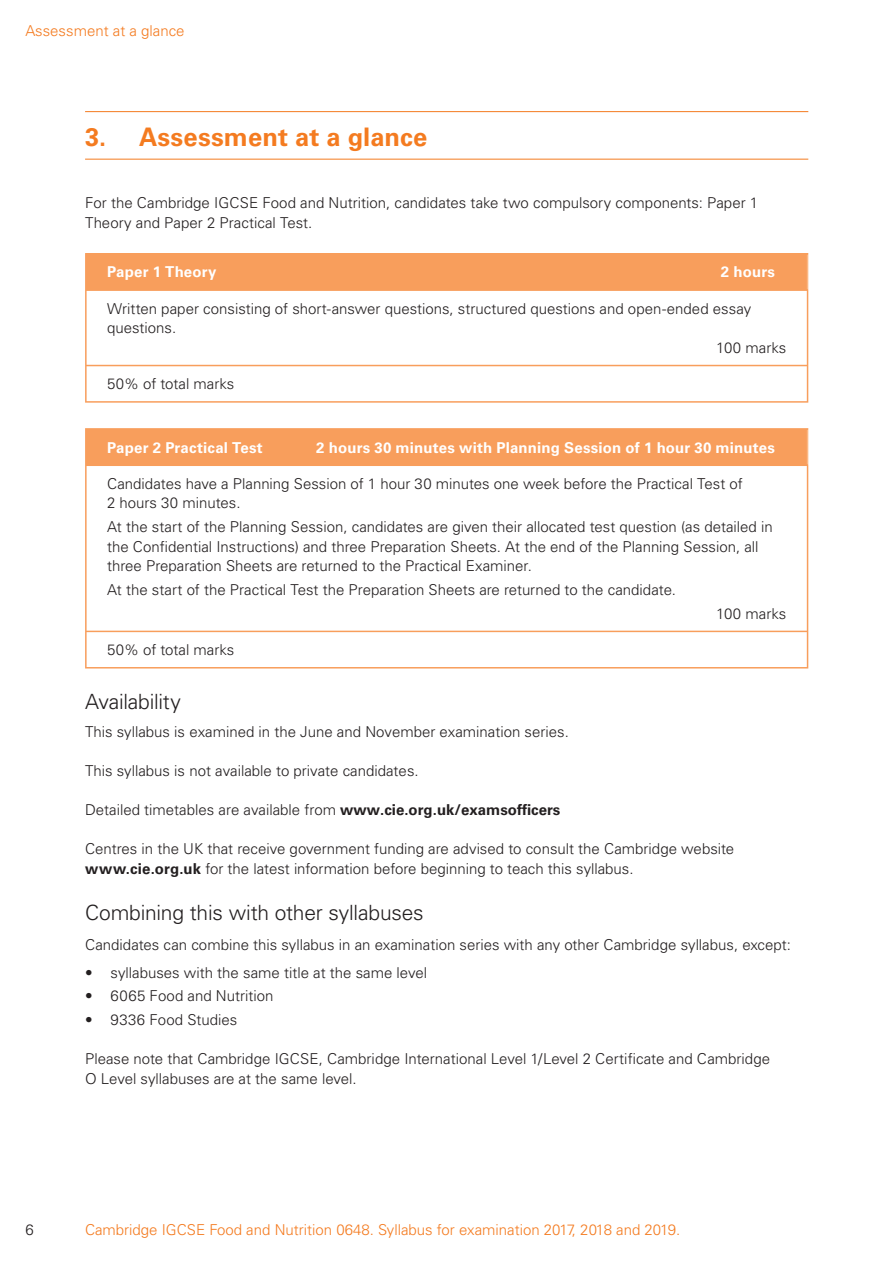
<style>
.page{position:relative;width:893px;height:1263px;background:#fff}
.page>*{position:absolute;margin:0;border:0;box-sizing:border-box;transform-origin:0 0}
.t1{font:700 25.5px "Univers LT Std";letter-spacing:.005em;color:#f47b20}
.t2{font:300 21px "Univers LT Std";letter-spacing:-.01em;color:#231f20}
.t3{font:300 15px/19.5px "Univers LT Std";color:#231f20}
.t4{font:300 15px "Univers LT Std";color:#f47b20}
.t5{font:700 15px "Univers LT Std";letter-spacing:.01em;color:#fff}
.s1{font-weight:700}
</style>
<div class="page">
<hr style="left:85px;top:111px;width:723px;height:1px;background:#f47b20">
<hr style="left:85px;top:159px;width:723px;height:1px;background:#f47b20">
<div style="left:86px;top:254px;width:721px;height:36px;background:#f89e5c"></div>
<hr style="left:806px;top:255px;width:2px;height:34px;background:#fbb884">
<hr style="left:85px;top:291px;width:2px;height:74px;background:#f89e5c">
<hr style="left:806px;top:291px;width:2px;height:74px;background:#f89e5c">
<hr style="left:85px;top:253px;width:723px;height:2px;background:#f89e5c">
<hr style="left:85px;top:255px;width:2px;height:34px;background:#f89e5c">
<hr style="left:85px;top:289px;width:723px;height:2px;background:#f89e5c">
<hr style="left:85px;top:365px;width:723px;height:1px;background:#f89e5c">
<hr style="left:85px;top:366px;width:2px;height:35px;background:#f89e5c">
<hr style="left:806px;top:366px;width:2px;height:35px;background:#f89e5c">
<hr style="left:85px;top:401px;width:723px;height:2px;background:#f89e5c">
<div style="left:86px;top:429px;width:721px;height:36px;background:#f89e5c"></div>
<hr style="left:806px;top:430px;width:2px;height:35px;background:#fbb884">
<hr style="left:85px;top:466px;width:2px;height:165px;background:#f89e5c">
<hr style="left:806px;top:466px;width:2px;height:165px;background:#f89e5c">
<hr style="left:85px;top:428px;width:723px;height:2px;background:#f89e5c">
<hr style="left:85px;top:430px;width:2px;height:35px;background:#f89e5c">
<hr style="left:85px;top:465px;width:723px;height:1px;background:#f89e5c">
<hr style="left:85px;top:631px;width:723px;height:1px;background:#f89e5c">
<hr style="left:85px;top:632px;width:2px;height:35px;background:#f89e5c">
<hr style="left:806px;top:632px;width:2px;height:35px;background:#f89e5c">
<hr style="left:85px;top:667px;width:723px;height:2px;background:#f89e5c">
<p class="t4" style="left:26px;top:26px;width:160px">Assessment at a glance</p>
<h1 class="t1" style="left:85px;top:128px;width:344px">3. Assessment at a glance</h1>
<p class="t3" style="left:85px;top:195px;width:674px">For the Cambridge IGCSE Food and Nutrition, candidates take two compulsory components: Paper 1<br>Theory and Paper 2 Practical Test.</p>
<p class="t5" style="left:107px;top:267px;width:111px">Paper 1 Theory</p>
<p class="t5" style="left:721px;top:267px;width:56px">2 hours</p>
<p class="t3" style="left:107px;top:300px;width:645px">Written paper consisting of short-answer questions, structured questions and open-ended essay</p>
<p class="t3" style="left:107px;top:320px;width:71px">questions.</p>
<p class="t3" style="left:716px;top:339px;width:72px">100 marks</p>
<p class="t3" style="left:107px;top:376px;width:129px">50% of total marks</p>
<p class="t5" style="left:107px;top:442px;width:157px">Paper 2 Practical Test</p>
<p class="t5" style="left:316px;top:442px;width:460px">2 hours 30 minutes with Planning Session of 1 hour 30 minutes</p>
<p class="t3" style="left:107px;top:476px;width:637px">Candidates have a Planning Session of 1 hour 30 minutes one week before the Practical Test of<br>2 hours 30 minutes.</p>
<p class="t3" style="left:107px;top:519px;width:667px">At the start of the Planning Session, candidates are given their allocated test question (as detailed in the Confidential Instructions) and three Preparation Sheets. At the end of the Planning Session, all three Preparation Sheets are returned to the Practical Examiner.</p>
<p class="t3" style="left:107px;top:582px;width:570px">At the start of the Practical Test the Preparation Sheets are returned to the candidate.</p>
<p class="t3" style="left:716px;top:605px;width:72px">100 marks</p>
<p class="t3" style="left:107px;top:642px;width:129px">50% of total marks</p>
<h2 class="t2" style="left:85px;top:694px;width:97px">Availability</h2>
<p class="t3" style="left:85px;top:724px;width:485px">This syllabus is examined in the June and November examination series.</p>
<p class="t3" style="left:85px;top:763px;width:335px">This syllabus is not available to private candidates.</p>
<p class="t3" style="left:85px;top:802px;width:477px">Detailed timetables are available from <span class="s1">www.cie.org.uk/examsofficers</span></p>
<p class="t3" style="left:85px;top:841px;width:650px">Centres in the UK that receive government funding are advised to consult the Cambridge website <span class="s1">www.cie.org.uk</span> for the latest information before beginning to teach this syllabus.</p>
<h2 class="t2" style="left:85px;top:905px;width:340px">Combining this with other syllabuses</h2>
<p class="t3" style="left:85px;top:936px;width:707px">Candidates can combine this syllabus in an examination series with any other Cambridge syllabus, except:</p>
<p class="t3" style="left:85px;top:964px;width:343px">• syllabuses with the same title at the same level</p>
<p class="t3" style="left:85px;top:988px;width:190px">• 6065 Food and Nutrition</p>
<p class="t3" style="left:85px;top:1012px;width:154px">• 9336 Food Studies</p>
<p class="t3" style="left:85px;top:1051px;width:686px">Please note that Cambridge IGCSE, Cambridge International Level 1/Level 2 Certificate and Cambridge<br>O Level syllabuses are at the same level.</p>
<p class="t3" style="left:26px;top:1222px;width:10px">6</p>
<p class="t4" style="left:85px;top:1225px;width:596px">Cambridge IGCSE Food and Nutrition 0648. Syllabus for examination 2017, 2018 and 2019.</p>
</div>
